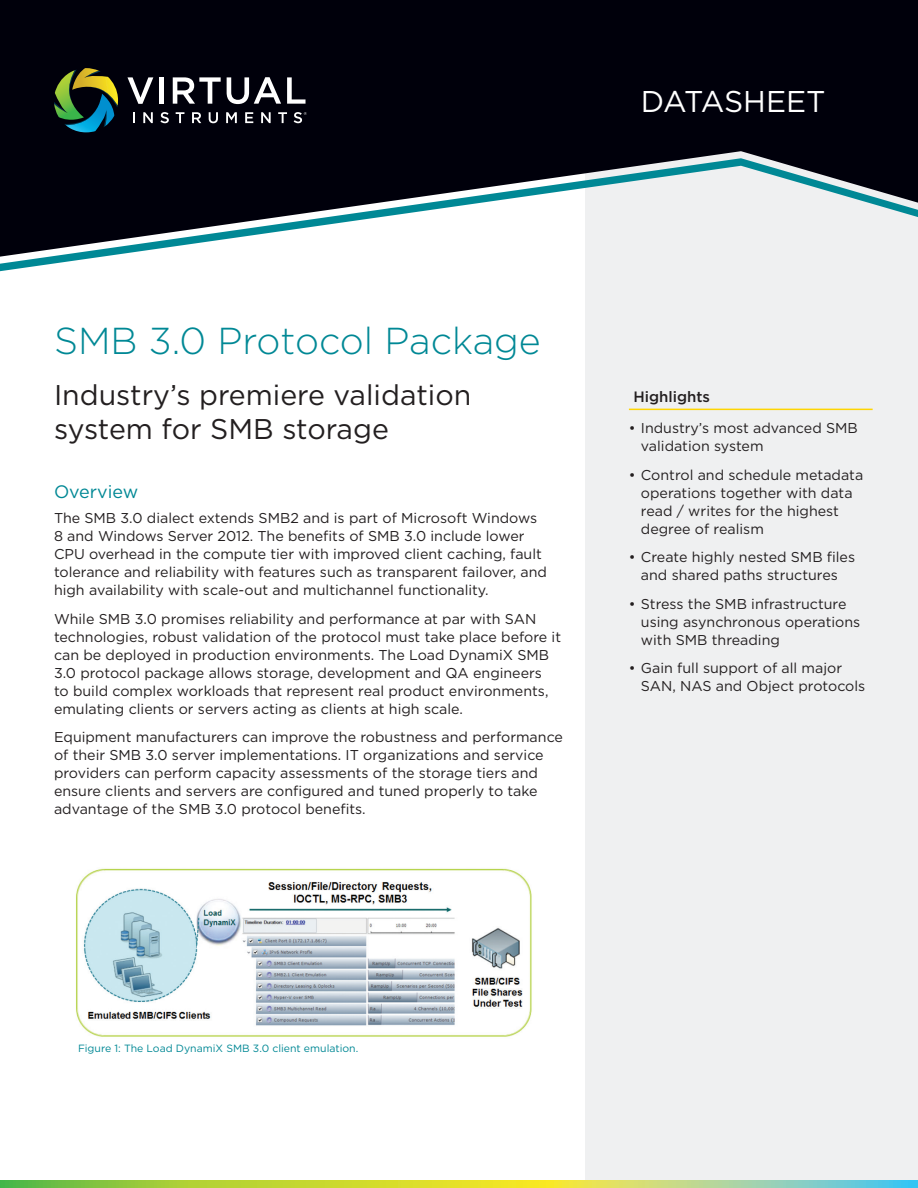
<style>
.page{position:relative;width:918px;height:1188px;background:#fff}
.page>*{position:absolute;margin:0;border:0;box-sizing:border-box;transform-origin:0 0}
.t1{font:300 37.5px "Gotham";color:#008895}
.Document_Type_Title{font:30px "Gotham";letter-spacing:-.005em;color:#fff}
.Heading{font:28.5px/34.2px "Gotham";color:#231f20}
.Subheading{font:18px "Gotham";color:#008895}
.Side_Bar_Bullet_Head{font:500 15px "Gotham";color:#231f20}
.Body_Copy{font:14.25px/18px "Gotham";color:#231f20}
.Side_Bar_Bullets{font:14.25px/18px "Gotham";color:#231f20}
.Picture_Description{font:10.5px "Gotham";color:#008895}
</style>
<div class="page">
<div style="left:585px;top:0;width:333px;height:1188px;background:#eff0f1"></div>
<svg style="left:0;top:1180px;width:918px;height:8px;background:#afd45e"></svg>
<div style="left:0;top:0;width:918px;height:158px;background:#00000b"></div>
<svg style="left:0;top:158px;width:918px;height:114px"></svg>
<svg style="left:127px;top:77px;width:26px;height:27px"></svg>
<hr style="left:160px;top:77px;width:4px;height:27px;background:#fff">
<svg style="left:173px;top:77px;width:48px;height:27px"></svg>
<svg style="left:227px;top:77px;width:54px;height:27px"></svg>
<svg style="left:287px;top:77px;width:19px;height:27px"></svg>
<svg style="left:133px;top:112px;width:2px;height:11px"></svg>
<svg style="left:143px;top:112px;width:10px;height:11px"></svg>
<svg style="left:160px;top:112px;width:9px;height:11px"></svg>
<svg style="left:176px;top:112px;width:8px;height:11px"></svg>
<svg style="left:192px;top:112px;width:9px;height:11px"></svg>
<svg style="left:209px;top:112px;width:9px;height:11px"></svg>
<svg style="left:226px;top:112px;width:11px;height:11px"></svg>
<svg style="left:245px;top:112px;width:8px;height:11px"></svg>
<svg style="left:261px;top:112px;width:10px;height:11px"></svg>
<svg style="left:278px;top:112px;width:9px;height:11px"></svg>
<svg style="left:294px;top:112px;width:13px;height:11px"></svg>
<svg style="left:54px;top:68px;width:64px;height:64px;background:#38593a"></svg>
<hr style="left:629px;top:409px;width:244px;height:1px;background:#fed503">
<img style="left:76px;top:868px;width:456px;height:169px">
<p class="Document_Type_Title" style="left:641px;top:83px;width:186px">DATASHEET</p>
<p class="t1" style="left:54px;top:317px;width:488px">SMB 3.0 Protocol Package</p>
<p class="Heading" style="left:54px;top:377px;width:419px">Industry’s premiere validation system for SMB storage</p>
<p class="Subheading" style="left:54px;top:481px;width:86px">Overview</p>
<p class="Body_Copy" style="left:54px;top:509px;width:494px">The SMB 3.0 dialect extends SMB2 and is part of Microsoft Windows 8 and Windows Server 2012. The benefits of SMB 3.0 include lower CPU overhead in the compute tier with improved client caching, fault tolerance and reliability with features such as transparent failover, and high availability with scale-out and multichannel functionality.</p>
<p class="Body_Copy" style="left:54px;top:609px;width:509px">While SMB 3.0 promises reliability and performance at par with SAN technologies, robust validation of the protocol must take place before it can be deployed in production environments. The Load DynamiX SMB 3.0 protocol package allows storage, development and QA engineers<br>to build complex workloads that represent real product environments, emulating clients or servers acting as clients at high scale.</p>
<p class="Body_Copy" style="left:54px;top:728px;width:511px">Equipment manufacturers can improve the robustness and performance of their SMB 3.0 server implementations. IT organizations and service providers can perform capacity assessments of the storage tiers and ensure clients and servers are configured and tuned properly to take advantage of the SMB 3.0 protocol benefits.</p>
<p class="Side_Bar_Bullet_Head" style="left:633px;top:387px;width:78px">Highlights</p>
<p class="Side_Bar_Bullets" style="left:641px;top:419px;width:218px;text-indent:-12px">• Industry’s most advanced SMB validation system</p>
<p class="Side_Bar_Bullets" style="left:641px;top:466px;width:224px;text-indent:-12px">• Control and schedule metadata operations together with data read / writes for the highest degree of realism</p>
<p class="Side_Bar_Bullets" style="left:629px;top:548px;width:228px;text-align:center">• Create highly nested SMB files and shared paths structures</p>
<p class="Side_Bar_Bullets" style="left:641px;top:595px;width:221px;text-indent:-12px">• Stress the SMB infrastructure using asynchronous operations with SMB threading</p>
<p class="Side_Bar_Bullets" style="left:641px;top:659px;width:226px;text-indent:-12px">• Gain full support of all major<br>SAN, NAS and Object protocols</p>
<p class="Picture_Description" style="left:78px;top:1042px;width:282px">Figure 1: The Load DynamiX SMB 3.0 client emulation.</p>
</div>
